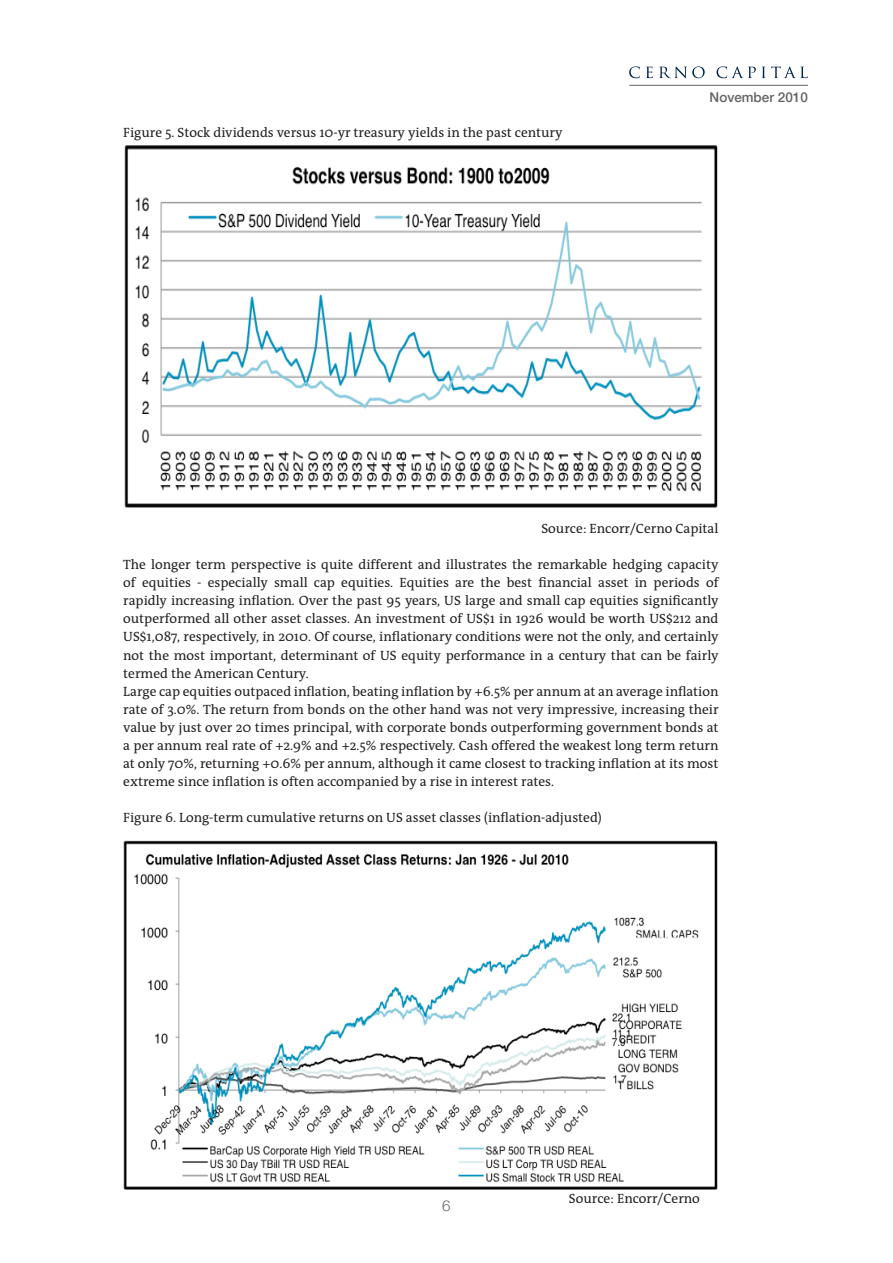
<style>
.page{position:relative;width:893px;height:1263px;background:#fff}
.page>*{position:absolute;margin:0;border:0;box-sizing:border-box;transform-origin:0 0}
.t1{font:300 15px "Helvetica Neue";color:#636366}
.Text{font:13.5px/18px "The Antiqua B5";color:#231f20;text-align:justify}
.t2{font:500 13.5px "Helvetica Neue";color:#636366}
</style>
<div class="page">
<svg style="left:629px;top:66px;width:11px;height:12px"></svg>
<svg style="left:646px;top:67px;width:7px;height:11px"></svg>
<svg style="left:659px;top:66px;width:46px;height:12px"></svg>
<svg style="left:716px;top:66px;width:40px;height:12px"></svg>
<svg style="left:762px;top:66px;width:46px;height:12px"></svg>
<hr style="left:629px;top:85px;width:179px;height:1px;background:#636366">
<img style="left:124px;top:145px;width:594px;height:363px">
<img style="left:124px;top:840px;width:594px;height:349px">
<p class="Text" style="left:123px;top:124px;width:441px">Figure 5. Stock dividends versus 10-yr treasury yields in the past century</p>
<p class="t2" style="left:710px;top:89px;width:100px">November 2010</p>
<p class="Text" style="left:541px;top:520px;width:179px">Source: Encorr/Cerno Capital</p>
<p class="Text" style="left:123px;top:556px;width:597px">The longer term perspective is quite different and illustrates the remarkable hedging capacity of equities - especially small cap equities. Equities are the best financial asset in periods of rapidly increasing inflation. Over the past 95 years, US large and small cap equities significantly outperformed all other asset classes. An investment of US$1 in 1926 would be worth US$212 and US$1,087, respectively, in 2010. Of course, inflationary conditions were not the only, and certainly not the most important, determinant of US equity performance in a century that can be fairly termed the American Century.</p>
<p class="Text" style="left:123px;top:682px;width:597px">Large cap equities outpaced inflation, beating inflation by +6.5% per annum at an average inflation rate of 3.0%. The return from bonds on the other hand was not very impressive, increasing their value by just over 20 times principal, with corporate bonds outperforming government bonds at a per annum real rate of +2.9% and +2.5% respectively. Cash offered the weakest long term return at only 70%, returning +0.6% per annum, although it came closest to tracking inflation at its most extreme since inflation is often accompanied by a rise in interest rates.</p>
<p class="Text" style="left:123px;top:808px;width:480px">Figure 6. Long-term cumulative returns on US asset classes (inflation-adjusted)</p>
<p class="t1" style="left:442px;top:1197px;width:10px">6</p>
<p class="Text" style="left:569px;top:1190px;width:133px">Source: Encorr/Cerno</p>
</div>
